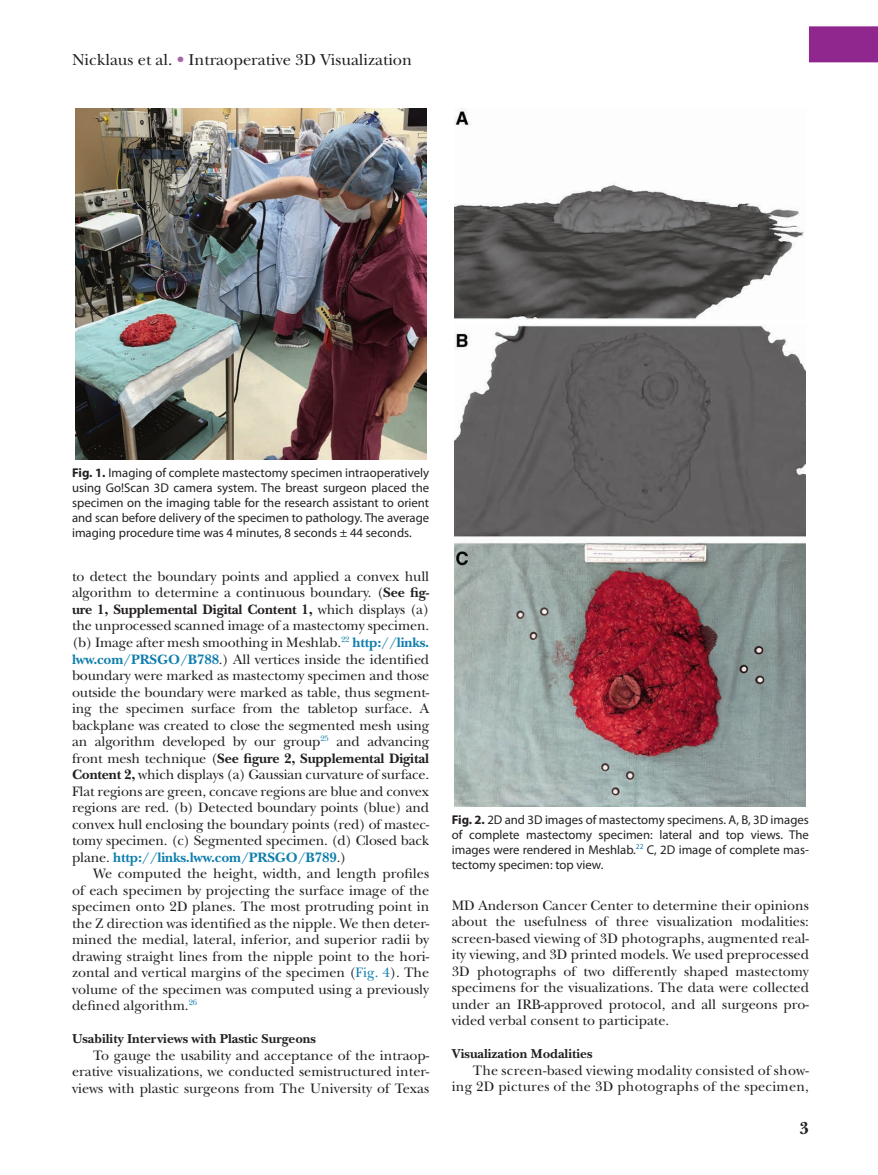
<style>
.page{position:relative;width:878px;height:1175px;background:#fff}
.page>*{position:absolute;margin:0;border:0;box-sizing:border-box;transform-origin:0 0}
.t1{font:700 18px "New Baskerville Std";color:#231f20}
.t2{font:16.5px "New Baskerville Std";color:#231f20}
.t3{font:14.25px/16.5px "New Baskerville Std";color:#231f20;text-align:justify}
.t4{font:700 13.5px "New Baskerville Std";color:#231f20}
.t5{font:12.75px/15px "Myriad Pro";color:#231f20;text-align:justify}
.s1{color:#a866aa}
.s2{font-weight:700}
.s3{font-weight:700;color:#0f7eac}
.s4{color:#0f7eac}
</style>
<div class="page">
<div style="left:808px;top:26px;width:70px;height:36px;background:#8f278f"></div>
<img style="left:75px;top:108px;width:351px;height:351px">
<img style="left:454px;top:108px;width:352px;height:698px">
<p class="t2" style="left:72px;top:50px;width:341px">Nicklaus et al. <span class="s1">•</span> Intraoperative 3D Visualization</p>
<p class="t5" style="left:72px;top:465px;width:359px"><span class="s2">Fig. 1.</span> I maging of complete mastectomy specimen intraoperatively using Go!Scan 3D camera system. The breast surgeon placed the specimen on the imaging table for the research assistant to orient and scan before delivery of the specimen to pathology. The average imaging procedure time was 4 minutes, 8 seconds ± 44 seconds.</p>
<p class="t3" style="left:72px;top:568px;width:359px">to detect the boundary points and applied a convex hull algorithm to determine a continuous boundary. (<span class="s2">See fig&shy;ure 1, Supplemental Digital Content 1,</span> which displays (a) the unprocessed scanned image of a mastectomy specimen. (b) Image after mesh smoothing in Meshlab.<sup>22</sup> <span class="s3">http://links. lww.com/PRSGO/B788</span>.) All vertices inside the identified boundary were marked as mastectomy specimen and those outside the boundary were marked as table, thus segment&shy;ing the specimen surface from the tabletop surface. A backplane was created to close the segmented mesh using an algorithm developed by our group<sup>25</sup> and advancing front mesh technique (<span class="s2">See figure 2, Supplemental Digital Content 2,</span> which displays (a) Gaussian curvature of surface.<br>Flat regions are green, concave regions are blue and convex regions are red. (b) Detected boundary points (blue) and convex hull enclosing the boundary points (red) of mastec&shy;tomy specimen. (c) Segmented specimen. (d) Closed back plane. <span class="s3">http://links.lww.com/PRSGO/B789</span>.)</p>
<p class="t3" style="left:72px;top:865px;width:359px;text-indent:21px">We computed the height, width, and length profiles of each specimen by projecting the surface image of the specimen onto 2D planes. The most protruding point in the Z direction was identified as the nipple. We then deter&shy;mined the medial, lateral, inferior, and superior radii by drawing straight lines from the nipple point to the hori&shy;zontal and vertical margins of the specimen (<span class="s4">Fig. 4</span>). The volume of the specimen was computed using a previously defined algorithm.<sup>26</sup></p>
<p class="t4" style="left:72px;top:1030px;width:245px">Usability Interviews with Plastic Surgeons</p>
<p class="t3" style="left:72px;top:1046px;width:359px;text-indent:21px">To gauge the usability and acceptance of the intraop&shy;erative visualizations, we conducted semistructured inter&shy;views with plastic surgeons from The University of Texas</p>
<p class="t5" style="left:451px;top:811px;width:359px"><span class="s2">Fig. 2.</span> 2D and 3D images of mastectomy specimens. A, B, 3D images of complete mastectomy specimen: lateral and top views. The images were rendered in Meshlab.<sup>22</sup> C, 2D image of complete mas&shy;tectomy specimen: top view.</p>
<p class="t3" style="left:452px;top:897px;width:359px">MD Anderson Cancer Center to determine their opinions about the usefulness of three visualization modalities: screen-based viewing of 3D photographs, augmented real&shy;ity viewing, and 3D printed models. We used preprocessed 3D photographs of two differently shaped mastectomy specimens for the visualizations. The data were collected under an IRB-approved protocol, and all surgeons pro&shy;vided verbal consent to participate.</p>
<p class="t4" style="left:452px;top:1046px;width:142px">Visualization Modalities</p>
<p class="t3" style="left:451px;top:1062px;width:359px;text-align:right">The screen-based viewing modality consisted of show&shy;ing 2D pictures of the 3D photographs of the specimen,</p>
<p class="t1" style="left:799px;top:1118px;width:11px">3</p>
</div>
